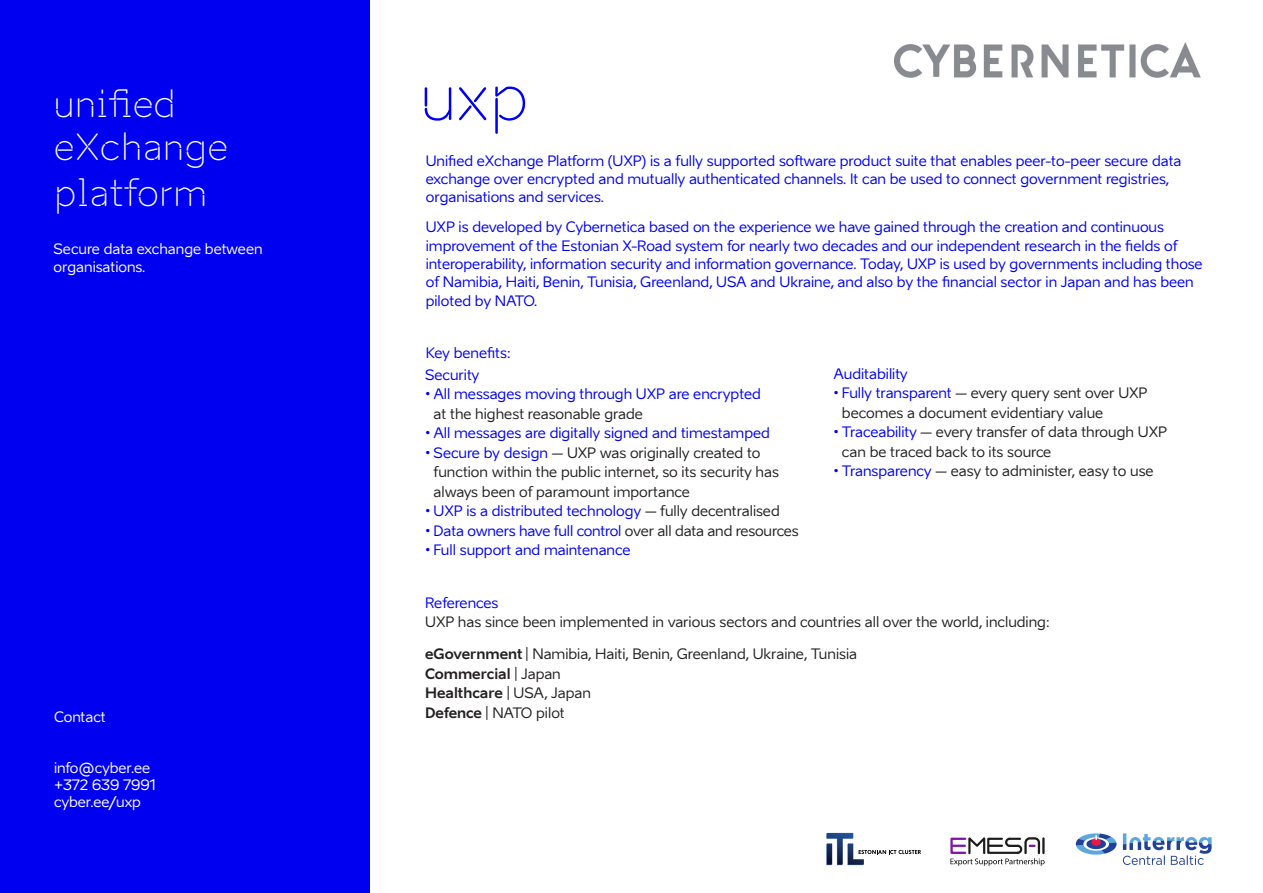
<style>
.page{position:relative;width:1263px;height:893px;background:#fff}
.page>*{position:absolute;margin:0;border:0;box-sizing:border-box;transform-origin:0 0}
.Sisu_SININE{font:63px "Aino Headline";color:#0000f0}
.Sisu_SININE-2{font:36px/44.7px "Aino Headline";color:#fff}
.Sisu_SININE-3{font:14.25px/18.3px "Aino";color:#0000f0}
.Sisu_SININE-4{font:14.25px/19.5px "Aino";color:#231f20}
.Sissejuhatus_sisu{font:14.25px/18px "Aino";color:#fff}
.s1{color:#231f20}
.s2{color:#0000f0}
.s3{font-weight:700}
</style>
<div class="page">
<div style="left:0;top:0;width:370px;height:893px;background:#0000f0"></div>
<svg style="left:826px;top:833px;width:95px;height:32px"></svg>
<svg style="left:950px;top:837px;width:94px;height:29px"></svg>
<img style="left:1075px;top:833px;width:137px;height:32px">
<img style="left:894px;top:42px;width:307px;height:36px">
<p class="Sisu_SININE-2" style="left:54px;top:81px;width:176px">unified eXchange platform</p>
<p class="Sissejuhatus_sisu" style="left:54px;top:240px;width:211px">Secure data exchange between organisations.</p>
<p class="Sissejuhatus_sisu" style="left:54px;top:707px;width:53px">Contact</p>
<p class="Sissejuhatus_sisu" style="left:54px;top:759px;width:98px">info@cyber.ee</p>
<p class="Sissejuhatus_sisu" style="left:54px;top:776px;width:104px">+372 639 7991</p>
<p class="Sissejuhatus_sisu" style="left:54px;top:793px;width:89px">cyber.ee/uxp</p>
<p class="Sisu_SININE" style="left:419px;top:57px;width:111px">uxp</p>
<p class="Sisu_SININE-3" style="left:426px;top:152px;width:757px">Unified eXchange Platform (UXP) is a fully supported software product suite that enables peer-to-peer secure data exchange over encrypted and mutually authenticated channels. It can be used to connect government registries, organisations and services.</p>
<p class="Sisu_SININE-3" style="left:426px;top:218px;width:778px">UXP is developed by Cybernetica based on the experience we have gained through the creation and continuous improvement of the Estonian X-Road system for nearly two decades and our independent research in the fields of interoperability, information security and information governance. Today, UXP is used by governments including those of Namibia, Haiti, Benin, Tunisia, Greenland, USA and Ukraine, and also by the financial sector in Japan and has been piloted by NATO.</p>
<p class="Sisu_SININE-3" style="left:426px;top:344px;width:86px">Key benefits:</p>
<p class="Sisu_SININE-3" style="left:425px;top:366px;width:56px">Security</p>
<p class="Sisu_SININE-3" style="left:434px;top:385px;width:329px;line-height:19.5px;text-indent:-9px">• All messages moving through UXP are encrypted <span class="s1">at the highest reasonable grade</span></p>
<p class="Sisu_SININE-3" style="left:425px;top:424px;width:346px">• All messages are digitally signed and timestamped</p>
<p class="Sisu_SININE-4" style="left:434px;top:443px;width:347px;text-indent:-9px"><span class="s2">• Secure by design</span> – UXP was originally created to function within the public internet, so its security has always been of paramount importance</p>
<p class="Sisu_SININE-3" style="left:425px;top:502px;width:356px">• UXP is a distributed technology <span class="s1">– fully decentralised</span></p>
<p class="Sisu_SININE-3" style="left:425px;top:522px;width:375px">• Data owners have full control <span class="s1">over all data and resources</span></p>
<p class="Sisu_SININE-3" style="left:425px;top:541px;width:207px">• Full support and maintenance</p>
<p class="Sisu_SININE-3" style="left:833px;top:365px;width:76px">Auditability</p>
<p class="Sisu_SININE-4" style="left:842px;top:384px;width:307px;text-indent:-9px"><span class="s2">• Fully transparent</span> – every query sent over UXP becomes a document evidentiary value</p>
<p class="Sisu_SININE-4" style="left:842px;top:423px;width:326px;text-indent:-9px"><span class="s2">• Traceability</span> – every transfer of data through UXP can be traced back to its source</p>
<p class="Sisu_SININE-4" style="left:833px;top:462px;width:322px"><span class="s2">• Transparency</span> – easy to administer, easy to use</p>
<p class="Sisu_SININE-4" style="left:425px;top:593px;width:626px"><span class="s2">References<br></span>UXP has since been implemented in various sectors and countries all over the world, including:</p>
<p class="Sisu_SININE-4" style="left:425px;top:644px;width:433px"><span class="s3">eGovernment</span> | Namibia, Haiti, Benin, Greenland, Ukraine, Tunisia<br><span class="s3">Commercial</span> | Japan<br><span class="s3">Healthcare</span> | USA, Japan<br><span class="s3">Defence</span> | NATO pilot</p>
</div>
